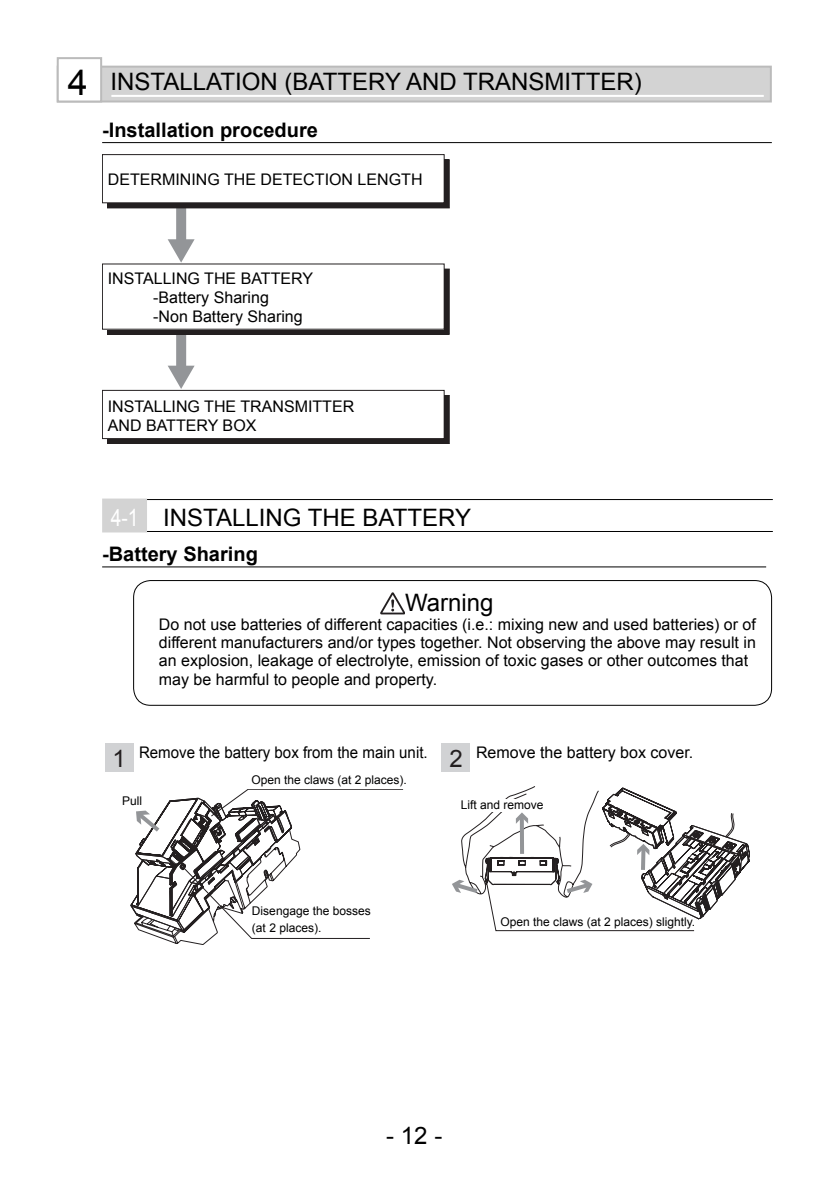
<style>
.page{position:relative;width:840px;height:1191px;background:#fff}
.page>*{position:absolute;margin:0;border:0;box-sizing:border-box;transform-origin:0 0}
.t1{font:24px "Arial";color:#000}
.t2{font:700 20px "Arial";color:#000}
.t3{font:16px/19px "Arial";color:#000}
.t4{font:16px "Arial";color:#000;scale:.94 1}
.t5{font:12px/17px "Arial";color:#000}
.s1{font-size:36px}
.s2{color:#fff}
.s3{font-size:24px;color:#231f20}
</style>
<div class="page">
<div style="left:58px;top:67px;width:712px;height:34px;background:#d3d3d3"></div>
<div style="left:57px;top:66px;width:714px;height:36px;border:2px solid #bbb"></div>
<div style="left:58px;top:58px;width:43px;height:43px;background:#fff"></div>
<div style="left:57px;top:57px;width:45px;height:45px;border:2px solid #bbb"></div>
<hr style="left:111px;top:95px;width:652px;height:2px;background:#fff">
<hr style="left:102px;top:142px;width:669px;height:1px;background:#000">
<div style="left:107px;top:395px;width:342px;height:49px;background:#231f20"></div>
<div style="left:102px;top:390px;width:342px;height:48px;background:#fff"></div>
<div style="left:102px;top:390px;width:342px;height:49px;border:1px solid #231f20"></div>
<div style="left:176px;top:334px;width:10px;height:35px;background:#939598"></div>
<svg style="left:168px;top:366px;width:26px;height:23px"></svg>
<svg style="left:109px;top:271px;width:338px;height:61px"></svg>
<div style="left:107px;top:269px;width:342px;height:65px;border:1px solid #231f20"></div>
<div style="left:102px;top:264px;width:342px;height:65px;background:#fff"></div>
<div style="left:176px;top:207px;width:10px;height:36px;background:#939598"></div>
<svg style="left:167px;top:239px;width:27px;height:24px"></svg>
<div style="left:107px;top:160px;width:342px;height:48px;background:#231f20"></div>
<div style="left:102px;top:155px;width:342px;height:48px;background:#fff"></div>
<div style="left:102px;top:154px;width:342px;height:49px;border:1px solid #231f20"></div>
<div style="left:105px;top:743px;width:28px;height:29px;background:#d1d2d4"></div>
<div style="left:441px;top:743px;width:28px;height:29px;background:#d1d2d4"></div>
<svg style="left:452px;top:786px;width:297px;height:146px"></svg>
<svg style="left:640px;top:847px;width:5px;height:23px"></svg>
<div style="left:133px;top:580px;width:638px;height:125px;border:1px solid #000;border-radius:17px"></div>
<div style="left:103px;top:499px;width:43px;height:32px;background:#d3d3d3"></div>
<hr style="left:147px;top:499px;width:625px;height:1px;background:#000">
<hr style="left:147px;top:531px;width:625px;height:1px;background:#000">
<hr style="left:102px;top:498px;width:45px;height:2px;background:#d3d3d3">
<hr style="left:102px;top:500px;width:2px;height:30px;background:#d3d3d3">
<hr style="left:145px;top:500px;width:2px;height:30px;background:#d3d3d3">
<hr style="left:102px;top:530px;width:45px;height:2px;background:#d3d3d3">
<hr style="left:102px;top:566px;width:663px;height:1px;background:#000">
<svg style="left:130px;top:580px;width:274px;height:364px"></svg>
<h1 class="t1" style="left:68px;top:68px;width:575px"><span class="s1">4</span> INSTALLATION (BATTERY AND TRANSMITTER)</h1>
<p class="t2" style="left:102px;top:119px;width:217px">-Installation procedure</p>
<p class="t3" style="left:108px;top:170px;width:316px">DETERMINING THE DETECTION LENGTH</p>
<p class="t3" style="left:153px;top:269px;width:161px;text-indent:-45px">INSTALLING THE BATTERY -Battery Sharing<br>-Non Battery Sharing</p>
<p class="t3" style="left:108px;top:397px;width:248px">INSTALLING THE TRANSMITTER<br>AND BATTERY BOX</p>
<h1 class="t1" style="left:111px;top:504px;width:361px"><span class="s2">4-1</span> INSTALLING THE BATTERY</h1>
<p class="t2" style="left:102px;top:543px;width:157px">-Battery Sharing</p>
<h1 class="t1" style="left:405px;top:589px;width:90px">Warning</h1>
<p class="t3" style="left:159px;top:615px;width:598px;line-height:18.4px">Do not use batteries of different capacities (i.e.: mixing new and used batteries) or of different manufacturers and/or types together. Not observing the above may result in an explosion, leakage of electrolyte, emission of toxic gases or other outcomes that may be harmful to people and property.</p>
<p class="t4" style="left:112px;top:743px;width:619px"><span class="s3">1</span> Remove the battery box from the main unit. <span class="s3">2</span> Remove the battery box cover.</p>
<p class="t5" style="left:122px;top:792px;width:22px">Pull</p>
<p class="t5" style="left:251px;top:771px;width:157px">Open the claws (at 2 places).</p>
<p class="t5" style="left:252px;top:902px;width:120px">Disengage the bosses (at 2 places).</p>
<p class="t5" style="left:460px;top:796px;width:84px">Lift and remove</p>
<p class="t5" style="left:500px;top:913px;width:196px">Open the claws (at 2 places) slightly.</p>
<h1 class="t1" style="left:386px;top:1122px;width:58px">- 12 -</h1>
</div>
